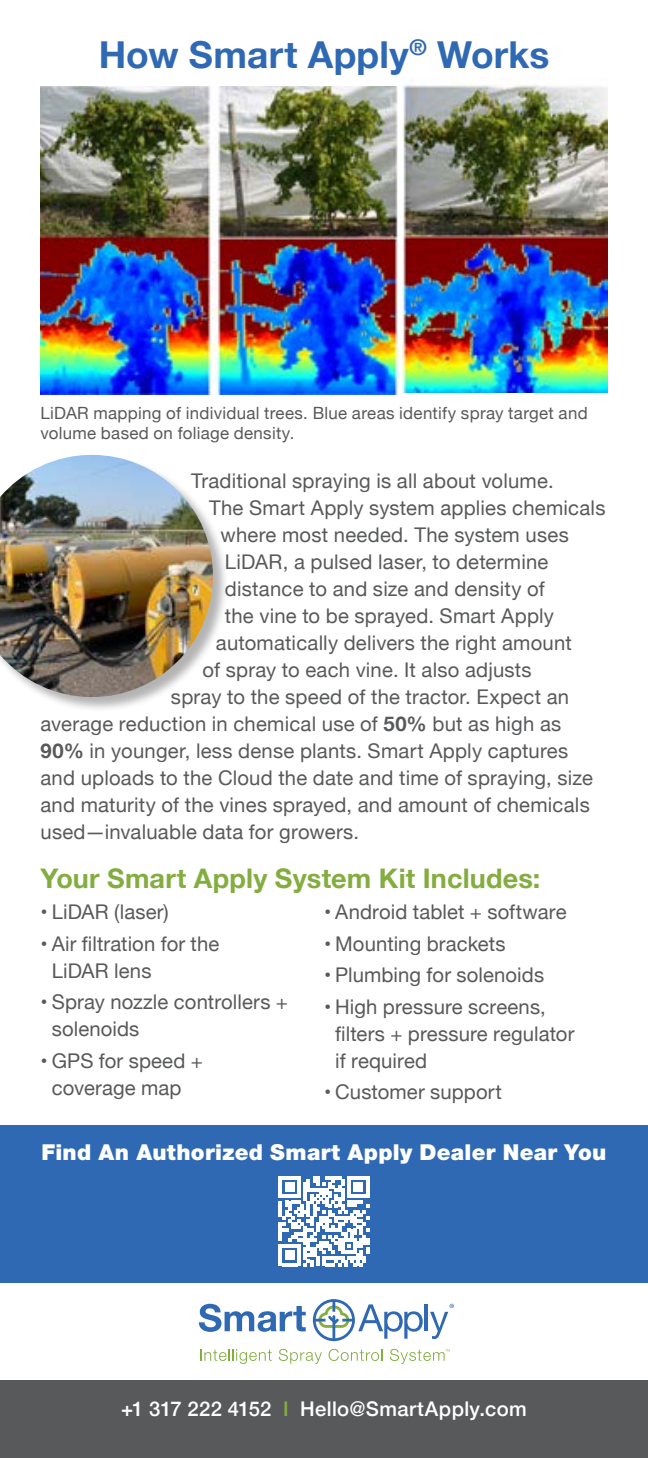
<style>
.page{position:relative;width:648px;height:1458px;background:#fff}
.page>*{position:absolute;margin:0;border:0;box-sizing:border-box;transform-origin:0 0}
.t1{font:700 37.12px "Helvetica Neue";letter-spacing:.005em;color:#3069b3}
.t2{font:700 27px "Helvetica Neue";letter-spacing:.005em;color:#84ad40}
.t3{font:900 22.05px "Helvetica Neue LT Std";letter-spacing:.01em;color:#fff}
.t4{font:20.25px/27px "Helvetica Neue";letter-spacing:.01em;color:#58595b}
.t5{font:500 20.25px "Helvetica Neue";letter-spacing:.015em;color:#fff}
.t6{font:16.88px/20.2px "Helvetica Neue";letter-spacing:.015em;color:#58595b}
.s1{font-weight:700}
.s2{color:#84ad40}
</style>
<div class="page">
<div style="left:0;top:1381px;width:648px;height:77px;background:#58595b"></div>
<img style="left:40px;top:87px;width:359px;height:307px">
<img style="left:403px;top:84px;width:204px;height:309px">
<div style="left:0;top:455px;width:228px;height:258px;background:#000;opacity:.3"></div>
<img style="left:0;top:455px;width:213px;height:242px">
<svg style="left:200px;top:1349px;width:72px;height:15px"></svg>
<svg style="left:279px;top:1349px;width:43px;height:15px"></svg>
<svg style="left:329px;top:1349px;width:53px;height:12px"></svg>
<svg style="left:390px;top:1349px;width:60px;height:15px"></svg>
<svg style="left:199px;top:1304px;width:107px;height:28px"></svg>
<hr style="left:424px;top:1304px;width:4px;height:27px;background:#3069b3">
<svg style="left:430px;top:1304px;width:24px;height:35px"></svg>
<svg style="left:313px;top:1299px;width:110px;height:42px"></svg>
<div style="left:0;top:1125px;width:648px;height:158px;background:#3069b3"></div>
<svg style="left:279px;top:1176px;width:90px;height:90px"></svg>
<h1 class="t1" style="left:99px;top:25px;width:452px">How Smart Apply<sup>®</sup> Works</h1>
<p class="t6" style="left:40px;top:404px;width:549px">LiDAR mapping of individual trees. Blue areas identify spray target and volume based on foliage density.</p>
<p class="t4" style="left:191px;top:468px;width:364px">Traditional spraying is all about volume.</p>
<p class="t4" style="left:209px;top:495px;width:398px">The Smart Apply system applies chemicals</p>
<p class="t4" style="left:220px;top:522px;width:350px">where most needed. The system uses</p>
<p class="t4" style="left:225px;top:549px;width:325px">LiDAR, a pulsed laser, to determine</p>
<p class="t4" style="left:225px;top:576px;width:321px">distance to and size and density of</p>
<p class="t4" style="left:225px;top:603px;width:331px">the vine to be sprayed. Smart Apply</p>
<p class="t4" style="left:216px;top:630px;width:357px">automatically delivers the right amount</p>
<p class="t4" style="left:202px;top:657px;width:331px">of spray to each vine. It also adjusts</p>
<p class="t4" style="left:171px;top:684px;width:400px">spray to the speed of the tractor. Expect an</p>
<p class="t4" style="left:40px;top:711px;width:522px">average reduction in chemical use of <span class="s1">50%</span> but as high as</p>
<p class="t4" style="left:40px;top:738px;width:529px"><span class="s1">90%</span> in younger, less dense plants. Smart Apply captures</p>
<p class="t4" style="left:40px;top:765px;width:554px">and uploads to the Cloud the date and time of spraying, size</p>
<p class="t4" style="left:40px;top:792px;width:551px">and maturity of the vines sprayed, and amount of chemicals</p>
<p class="t4" style="left:40px;top:819px;width:320px">used—invaluable data for growers.</p>
<h2 class="t2" style="left:40px;top:857px;width:501px">Your Smart Apply System Kit Includes:</h2>
<p class="t4" style="left:40px;top:900px;width:130px">• LiDAR (laser)</p>
<p class="t4" style="left:52px;top:931px;width:169px;text-indent:-11px">• Air filtration for the<br>LiDAR lens</p>
<p class="t4" style="left:52px;top:990px;width:238px;text-indent:-11px">• Spray nozzle controllers + solenoids</p>
<p class="t4" style="left:40px;top:1048px;width:164px;text-align:center">• GPS for speed + coverage map</p>
<p class="t4" style="left:324px;top:900px;width:244px">• Android tablet + software</p>
<p class="t4" style="left:324px;top:931px;width:183px">• Mounting brackets</p>
<p class="t4" style="left:324px;top:963px;width:222px">• Plumbing for solenoids</p>
<p class="t4" style="left:335px;top:994px;width:241px;text-indent:-11px">• High pressure screens, filters + pressure regulator if required</p>
<p class="t4" style="left:324px;top:1080px;width:179px">• Customer support</p>
<p class="t3" style="left:42px;top:1139px;width:566px">Find An Authorized Smart Apply Dealer Near You</p>
<p class="t5" style="left:121px;top:1392px;width:407px">+1 317 222 4152 <span class="s2">I</span> Hello@SmartApply.com</p>
</div>
